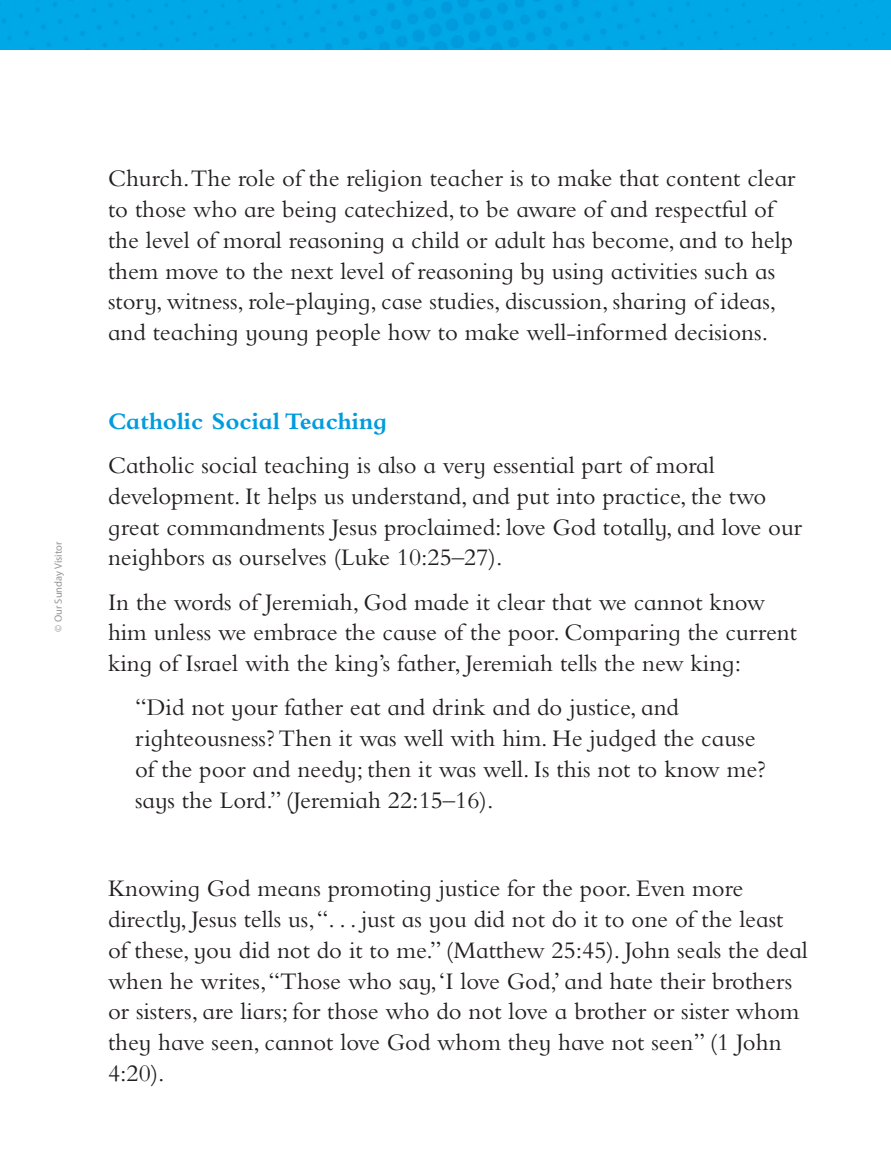
<style>
.page{position:relative;width:891px;height:1175px;background:#fff}
.page>*{position:absolute;margin:0;border:0;box-sizing:border-box;transform-origin:0 0}
.Body_Text{font:24.75px/30.8px "Bembo Infant MT Std";color:#231f20}
.Body_Text-2{font:700 24.75px "Bembo Infant MT Std";color:#009cdd}
.t1{font:10.5px "Myriad Pro";color:#939598}
</style>
<div class="page">
<img style="left:0;top:0;width:891px;height:50px">
<p class="t1" style="left:53px;top:631px;width:91px;rotate:-90deg">© Our Sunday Visitor</p>
<p class="Body_Text" style="left:108px;top:163px;width:689px">Church.The role of the religion teacher is to make that content clear to those who are being catechized, to be aware of and respectful of the level of moral reasoning a child or adult has become, and to help them move to the next level of reasoning by using activities such as story, witness, role-playing, case studies, discussion, sharing of ideas, and teaching young people how to make well-informed decisions.</p>
<p class="Body_Text-2" style="left:108px;top:408px;width:281px">Catholic Social Teaching</p>
<p class="Body_Text" style="left:108px;top:449px;width:696px">Catholic social teaching is also a very essential part of moral development. It helps us understand, and put into practice, the two great commandments Jesus proclaimed: love God totally, and love our neighbors as ourselves (Luke 10:25–27).</p>
<p class="Body_Text" style="left:108px;top:586px;width:691px">In the words of Jeremiah, God made it clear that we cannot know him unless we embrace the cause of the poor. Comparing the current king of Israel with the king’s father, Jeremiah tells the new king:</p>
<p class="Body_Text" style="left:135px;top:692px;width:632px">“Did not your father eat and drink and do justice, and righteousness? Then it was well with him. He judged the cause of the poor and needy; then it was well. Is this not to know me? says the Lord.” (Jeremiah 22:15–16).</p>
<p class="Body_Text" style="left:108px;top:872px;width:701px">Knowing God means promoting justice for the poor. Even more directly, Jesus tells us, “. . . just as you did not do it to one of the least of these, you did not do it to me.” (Matthew 25:45). John seals the deal when he writes, “Those who say, ‘I love God,’ and hate their brothers or sisters, are liars; for those who do not love a brother or sister whom they have seen, cannot love God whom they have not seen” (1 John 4:20).</p>
</div>
